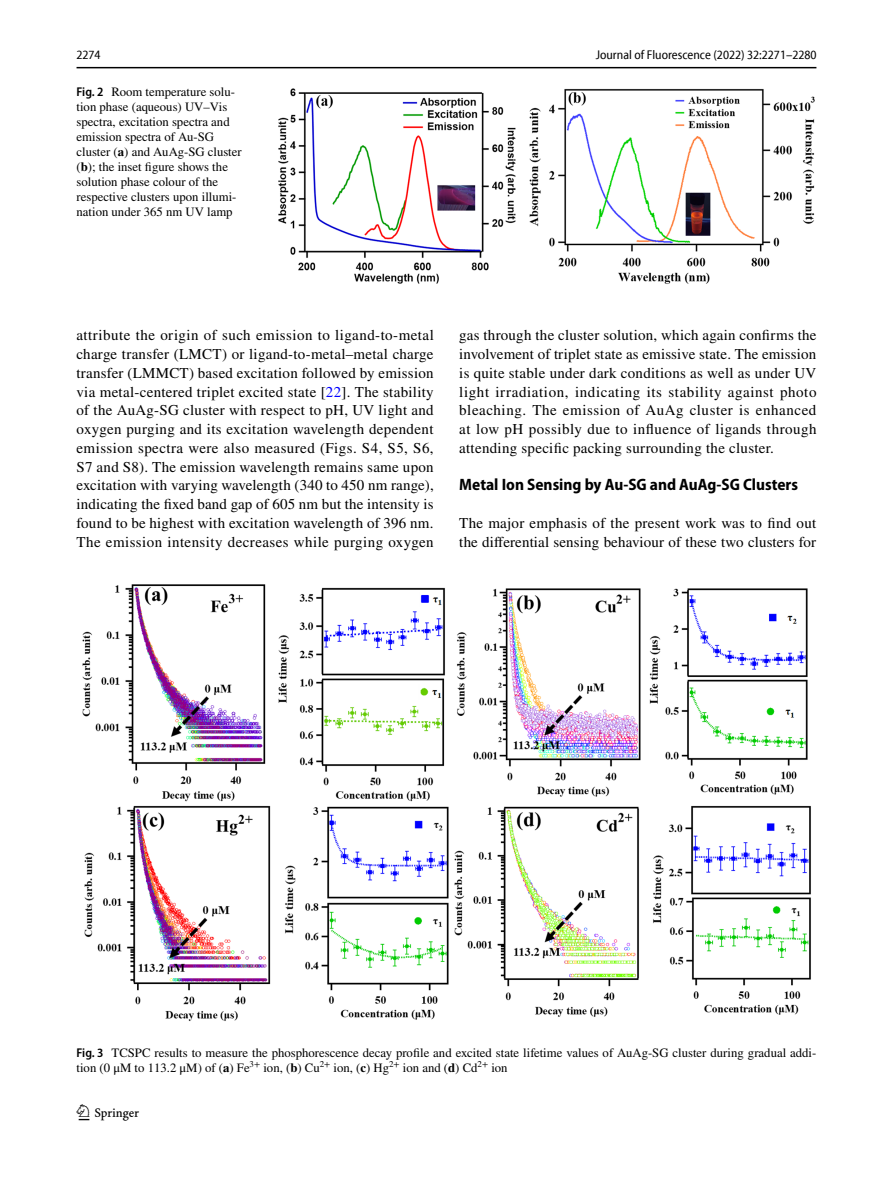
<style>
.page{position:relative;width:893px;height:1187px;background:#fff}
.page>*{position:absolute;margin:0;border:0;box-sizing:border-box;transform-origin:0 0}
.t1{font:22.5px "Springnew Regular 2";color:#000}
.t2{font:700 semi-condensed 16.5px "Myriad Pro";color:#000}
.t3{font:15px/18.8px "STIX";letter-spacing:.02em;color:#000;text-align:justify}
.t4{font:12.75px/15px "STIX";color:#000}
.t5{font:semi-condensed 12.75px "Myriad Pro Unic";color:#000}
.s1{font-family:"Myriad Pro";font-weight:600;font-stretch:semi-condensed}
.s2{font-weight:700}
.s3{color:#00f}
</style>
<div class="page">
<hr style="left:77px;top:67px;width:739px;height:1px;background:#000">
<img style="left:278px;top:88px;width:537px;height:196px">
<img style="left:82px;top:584px;width:729px;height:437px">
<p class="t5" style="left:76px;top:50px;width:26px">2274</p>
<p class="t5" style="left:596px;top:50px;width:222px">Journal of Fluorescence (2022) 32:2271–2280</p>
<p class="t4" style="left:77px;top:85px;width:167px"><span class="s1">Fig. 2</span> Room temperature solu&shy;tion phase (aqueous) UV–Vis spectra, excitation spectra and emission spectra of Au-SG cluster (<span class="s2">a</span>) and AuAg-SG cluster (<span class="s2">b</span>); the inset figure shows the solution phase colour of the respective clusters upon illumi&shy;nation under 365 nm UV lamp</p>
<p class="t3" style="left:77px;top:327px;width:359px">attribute the origin of such emission to ligand-to-metal charge transfer (LMCT) or ligand-to-metal–metal charge transfer (LMMCT) based excitation followed by emission via metal-centered triplet excited state [<span class="s3">22</span>]. The stability of the AuAg-SG cluster with respect to pH, UV light and oxygen purging and its excitation wavelength dependent emission spectra were also measured (Figs. S4, S5, S6, S7 and S8). The emission wavelength remains same upon excitation with varying wavelength (340 to 450 nm range), indicating the fixed band gap of 605 nm but the intensity is found to be highest with excitation wavelength of 396 nm.<br>The emission intensity decreases while purging oxygen</p>
<p class="t3" style="left:459px;top:327px;width:359px">gas through the cluster solution, which again confirms the involvement of triplet state as emissive state. The emission is quite stable under dark conditions as well as under UV light irradiation, indicating its stability against photo bleaching. The emission of AuAg cluster is enhanced at low pH possibly due to influence of ligands through attending specific packing surrounding the cluster.</p>
<p class="t2" style="left:459px;top:475px;width:340px">Metal Ion Sensing by Au‑SG and AuAg‑SG Clusters</p>
<p class="t3" style="left:459px;top:514px;width:358px">The major emphasis of the present work was to find out the differential sensing behaviour of these two clusters for</p>
<p class="t4" style="left:77px;top:1046px;width:741px"><span class="s1">Fig. 3</span> TCSPC results to measure the phosphorescence decay profile and excited state lifetime values of AuAg-SG cluster during gradual addi&shy;tion (0 μM to 113.2 μM) of (<span class="s2">a</span>) Fe<sup>3+</sup> ion, (<span class="s2">b</span>) Cu<sup>2+</sup> ion, (<span class="s2">c</span>) Hg<sup>2+</sup> ion and (<span class="s2">d</span>) Cd<sup>2+</sup> ion</p>
<h1 class="t1" style="left:79px;top:1104px;width:62px">1 3</h1>
</div>
